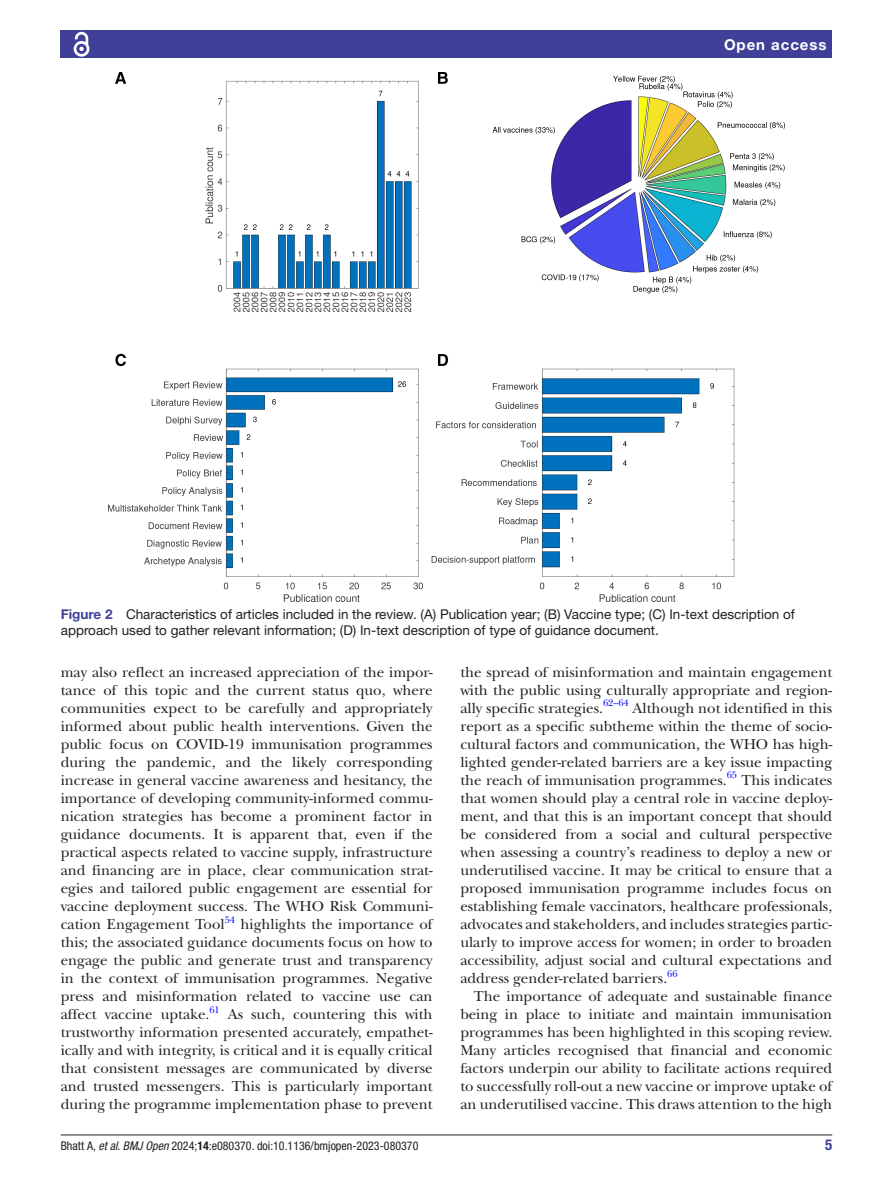
<style>
.page{position:relative;width:893px;height:1191px;background:#fff}
.page>*{position:absolute;margin:0;border:0;box-sizing:border-box;transform-origin:0 0}
.t1{font:15px/18px "New Baskerville";color:#231f20;text-align:justify}
.t2{font:700 15px "Helvetica Neue LT Std";letter-spacing:.065em;color:#fff}
.t3{font:700 condensed 15px "Helvetica Neue LT Std";color:#414099}
.t4{font:13.5px/16.2px "Helvetica Neue LT Std";color:#231f20}
.t5{font:condensed 12px "Helvetica Neue LT Std";color:#231f20}
.t6{font:9.9px "New Baskerville";color:#00f}
.s1{font-weight:700;color:#414099}
.s2{font-style:italic}
.s3{font-weight:700}
</style>
<div class="page">
<hr style="left:61px;top:1134px;width:771px;height:1px;background:#231f20">
<div style="left:61px;top:31px;width:771px;height:27px;background:#414099"></div>
<svg style="left:73px;top:31px;width:17px;height:26px"></svg>
<img style="left:108px;top:73px;width:677px;height:528px">
<p class="t2" style="left:724px;top:35px;width:104px">Open access</p>
<p class="t4" style="left:61px;top:606px;width:736px"><span class="s1">Figure 2</span> Characteristics of articles included in the review. (A) Publication year; (B) Vaccine type; (C) In-text description of approach used to gather relevant information; (D) In-text description of type of guidance document.</p>
<p class="t1" style="left:61px;top:663px;width:373px">may also reflect an increased appreciation of the impor&shy;tance of this topic and the current status quo, where communities expect to be carefully and appropriately informed about public health interventions. Given the public focus on COVID-19 immunisation programmes during the pandemic, and the likely corresponding increase in general vaccine awareness and hesitancy, the importance of developing community-informed commu&shy;nication strategies has become a prominent factor in guidance documents. It is apparent that, even if the practical aspects related to vaccine supply, infrastructure and financing are in place, clear communication strat&shy;egies and tailored public engagement are essential for vaccine deployment success. The WHO Risk Communi&shy;cation Engagement Tool<sup>54</sup> highlights the importance of this; the associated guidance documents focus on how to engage the public and generate trust and transparency in the context of immunisation programmes. Negative press and misinformation related to vaccine use can affect vaccine uptake.</p>
<p class="t6" style="left:209px;top:1003px;width:12px">61</p>
<p class="t1" style="left:61px;top:1005px;width:373px;text-indent:167px">As such, countering this with trustworthy information presented accurately, empathet&shy;ically and with integrity, is critical and it is equally critical that consistent messages are communicated by diverse and trusted messengers. This is particularly important during the programme implementation phase to prevent</p>
<p class="t1" style="left:460px;top:663px;width:373px">the spread of misinformation and maintain engagement with the public using culturally appropriate and region&shy;ally specific strategies.</p>
<p class="t6" style="left:603px;top:697px;width:27px">62–64</p>
<p class="t1" style="left:460px;top:699px;width:373px;text-indent:172px">Although not identified in this report as a specific subtheme within the theme of socio&shy;cultural factors and communication, the WHO has high&shy;lighted gender-related barriers are a key issue impacting the reach of immunisation programmes.</p>
<p class="t6" style="left:727px;top:769px;width:12px">65</p>
<p class="t1" style="left:460px;top:771px;width:373px;text-indent:281px">This indicates that women should play a central role in vaccine deploy&shy;ment, and that this is an important concept that should be considered from a social and cultural perspective when assessing a country’s readiness to deploy a new or underutilised vaccine. It may be critical to ensure that a proposed immunisation programme includes focus on establishing female vaccinators, healthcare professionals, advocates and stakeholders, and includes strategies partic&shy;ularly to improve access for women; in order to broaden accessibility, adjust social and cultural expectations and address gender-related barriers.<sup>66</sup></p>
<p class="t1" style="left:460px;top:987px;width:373px;text-indent:14px">The importance of adequate and sustainable finance being in place to initiate and maintain immunisation programmes has been highlighted in this scoping review.<br>Many articles recognised that financial and economic factors underpin our ability to facilitate actions required to successfully roll-out a new vaccine or improve uptake of an underutilised vaccine. This draws attention to the high</p>
<p class="t5" style="left:61px;top:1138px;width:359px">Bhatt A, <span class="s2">et al</span>. <span class="s2">BMJ Open</span> 2024;<span class="s3">14</span>:e080370. doi:10.1136/bmjopen-2023-080370</p>
<p class="t3" style="left:825px;top:1135px;width:9px">5</p>
</div>
